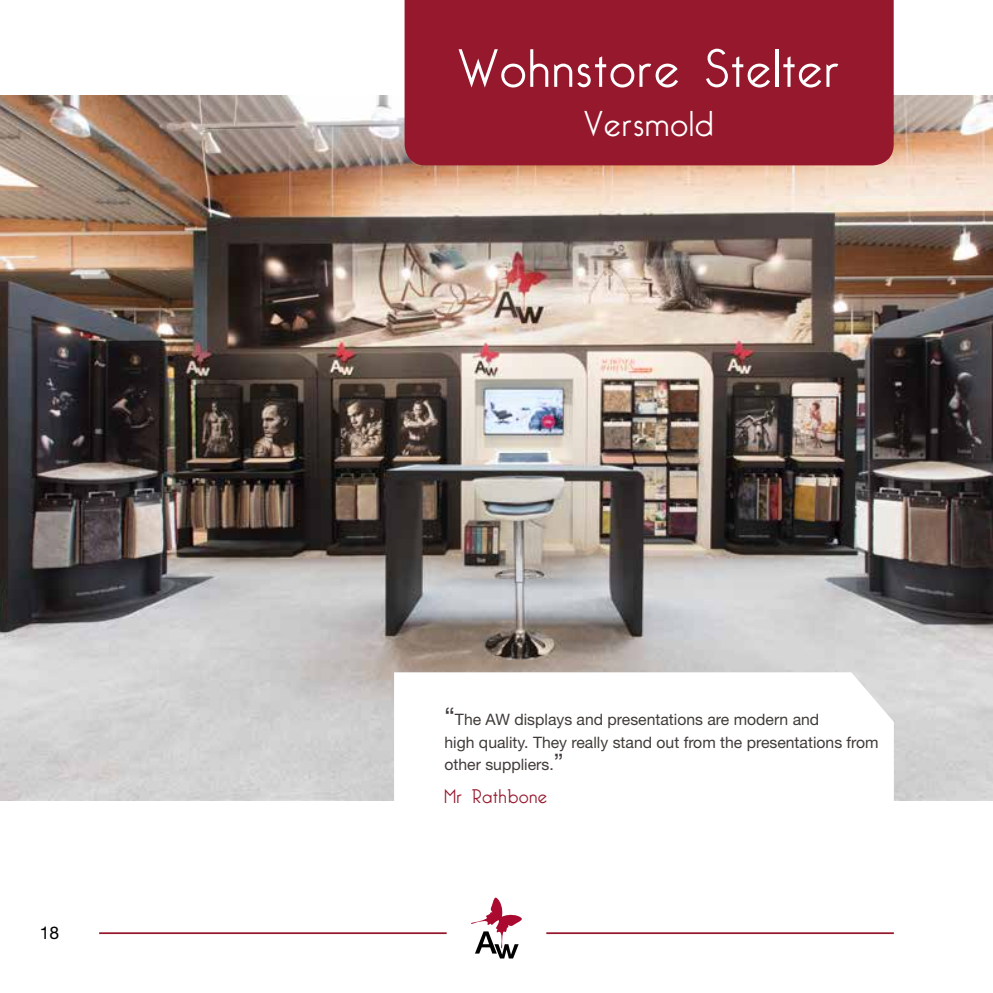
<style>
.page{position:relative;width:993px;height:993px;background:#fff}
.page>*{position:absolute;margin:0;border:0;box-sizing:border-box;transform-origin:0 0}
.t1{font:300 52.5px "Bellerose";letter-spacing:.05em;color:#fff}
.t2{font:300 35px "Bellerose";letter-spacing:.05em;color:#fff}
.t3{font:300 19.25px "Bellerose";letter-spacing:.05em;color:#96182d}
.t4{font:17.5px "Helvetica Neue";color:#000}
.t5{font:15.75px/22.8px "Helvetica Neue";color:#403b39}
.s1{font-size:24.5px}
.s2{font-size:22.75px}
</style>
<div class="page">
<hr style="left:99px;top:931px;width:347px;height:2px;background:#96182d">
<hr style="left:546px;top:931px;width:347px;height:2px;background:#96182d">
<svg style="left:471px;top:897px;width:50px;height:61px"></svg>
<img style="left:0;top:95px;width:992px;height:705px">
<svg style="left:394px;top:672px;width:499px;height:128px"></svg>
<div style="left:404px;top:0;width:489px;height:165px;background:#96182d"></div>
<p class="t4" style="left:40px;top:922px;width:21px">18</p>
<h1 class="t1" style="left:458px;top:38px;width:382px">Wohnstore Stelter</h1>
<h2 class="t2" style="left:584px;top:104px;width:130px">Versmold</h2>
<p class="t5" style="left:444px;top:707px;width:435px"><span class="s1">“</span>The AW displays and presentations are modern and<br>high quality. They really stand out from the presentations from other suppliers.<span class="s2">”</span></p>
<p class="t3" style="left:444px;top:785px;width:104px">Mr Rathbone</p>
</div>
